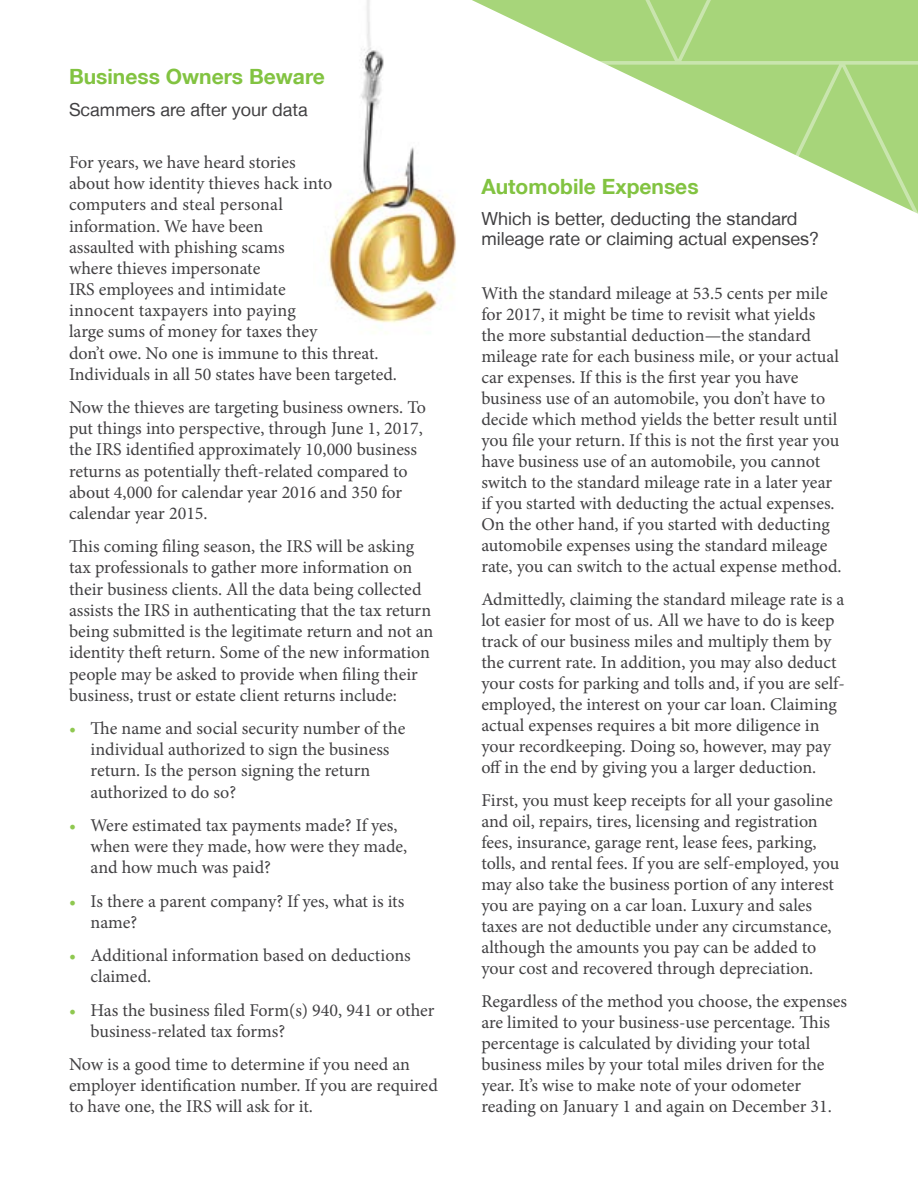
<style>
.page{position:relative;width:918px;height:1188px;background:#fff}
.page>*{position:absolute;margin:0;border:0;box-sizing:border-box;transform-origin:0 0}
.t1{font:700 21px "Helvetica Neue LT";color:#82c341}
.t2{font:18px/21px "Minion Pro";color:#414042}
.t3{font:18px/19.4px "Helvetica Neue LT";color:#414042}
.s1{color:#8fc850}
</style>
<div class="page">
<img style="left:328px;top:0;width:113px;height:323px">
<svg style="left:385px;top:0;width:129px;height:299px"></svg>
<svg style="left:514px;top:0;width:404px;height:214px"></svg>
<p class="t1" style="left:69px;top:64px;width:257px">Business Owners Beware</p>
<p class="t3" style="left:69px;top:99px;width:240px">Scammers are after your data</p>
<p class="t2" style="left:69px;top:152px;width:330px">For years, we have heard stories<br>about how identity thieves hack into computers and steal personal<br>information. We have been<br>assaulted with phishing scams<br>where thieves impersonate<br>IRS employees and intimidate<br>innocent taxpayers into paying<br>large sums of money for taxes they<br>don’t owe. No one is immune to this threat.<br>Individuals in all 50 states have been targeted.</p>
<p class="t2" style="left:69px;top:397px;width:358px">Now the thieves are targeting business owners. To put things into perspective, through June 1, 2017, the IRS identified approximately 10,000 business returns as potentially theft-related compared to about 4,000 for calendar year 2016 and 350 for calendar year 2015.</p>
<p class="t2" style="left:69px;top:536px;width:366px">This coming filing season, the IRS will be asking tax professionals to gather more information on their business clients. All the data being collected assists the IRS in authenticating that the tax return being submitted is the legitimate return and not an identity theft return. Some of the new information people may be asked to provide when filing their business, trust or estate client returns include:</p>
<p class="t2" style="left:91px;top:718px;width:316px;text-indent:-22px"><span class="s1">•</span> The name and social security number of the individual authorized to sign the business return. Is the person signing the return authorized to do so?</p>
<p class="t2" style="left:91px;top:815px;width:318px;text-indent:-22px"><span class="s1">•</span> Were estimated tax payments made? If yes, when were they made, how were they made, and how much was paid?</p>
<p class="t2" style="left:91px;top:890px;width:315px;text-indent:-22px"><span class="s1">•</span> Is there a parent company? If yes, what is its name?</p>
<p class="t2" style="left:91px;top:945px;width:322px;text-indent:-22px"><span class="s1">•</span> Additional information based on deductions claimed.</p>
<p class="t2" style="left:91px;top:999px;width:345px;text-indent:-22px"><span class="s1">•</span> Has the business filed Form(s) 940, 941 or other business-related tax forms?</p>
<p class="t2" style="left:69px;top:1054px;width:370px">Now is a good time to determine if you need an employer identification number. If you are required to have one, the IRS will ask for it.</p>
<p class="t1" style="left:481px;top:173px;width:219px">Automobile Expenses</p>
<p class="t3" style="left:481px;top:209px;width:339px">Which is better, deducting the standard mileage rate or claiming actual expenses?</p>
<p class="t2" style="left:481px;top:283px;width:362px">With the standard mileage at 53.5 cents per mile for 2017, it might be time to revisit what yields the more substantial deduction—the standard mileage rate for each business mile, or your actual car expenses. If this is the first year you have business use of an automobile, you don’t have to decide which method yields the better result until you file your return. If this is not the first year you have business use of an automobile, you cannot switch to the standard mileage rate in a later year if you started with deducting the actual expenses.<br>On the other hand, if you started with deducting automobile expenses using the standard mileage rate, you can switch to the actual expense method.</p>
<p class="t2" style="left:481px;top:589px;width:365px">Admittedly, claiming the standard mileage rate is a lot easier for most of us. All we have to do is keep track of our business miles and multiply them by the current rate. In addition, you may also deduct your costs for parking and tolls and, if you are self&shy;employed, the interest on your car loan. Claiming actual expenses requires a bit more diligence in your recordkeeping. Doing so, however, may pay off in the end by giving you a larger deduction.</p>
<p class="t2" style="left:481px;top:790px;width:360px">First, you must keep receipts for all your gasoline and oil, repairs, tires, licensing and registration fees, insurance, garage rent, lease fees, parking, tolls, and rental fees. If you are self-employed, you may also take the business portion of any interest you are paying on a car loan. Luxury and sales taxes are not deductible under any circumstance, although the amounts you pay can be added to your cost and recovered through depreciation.</p>
<p class="t2" style="left:481px;top:991px;width:367px">Regardless of the method you choose, the expenses are limited to your business-use percentage. This percentage is calculated by dividing your total business miles by your total miles driven for the year. It’s wise to make note of your odometer reading on January 1 and again on December 31.</p>
</div>
